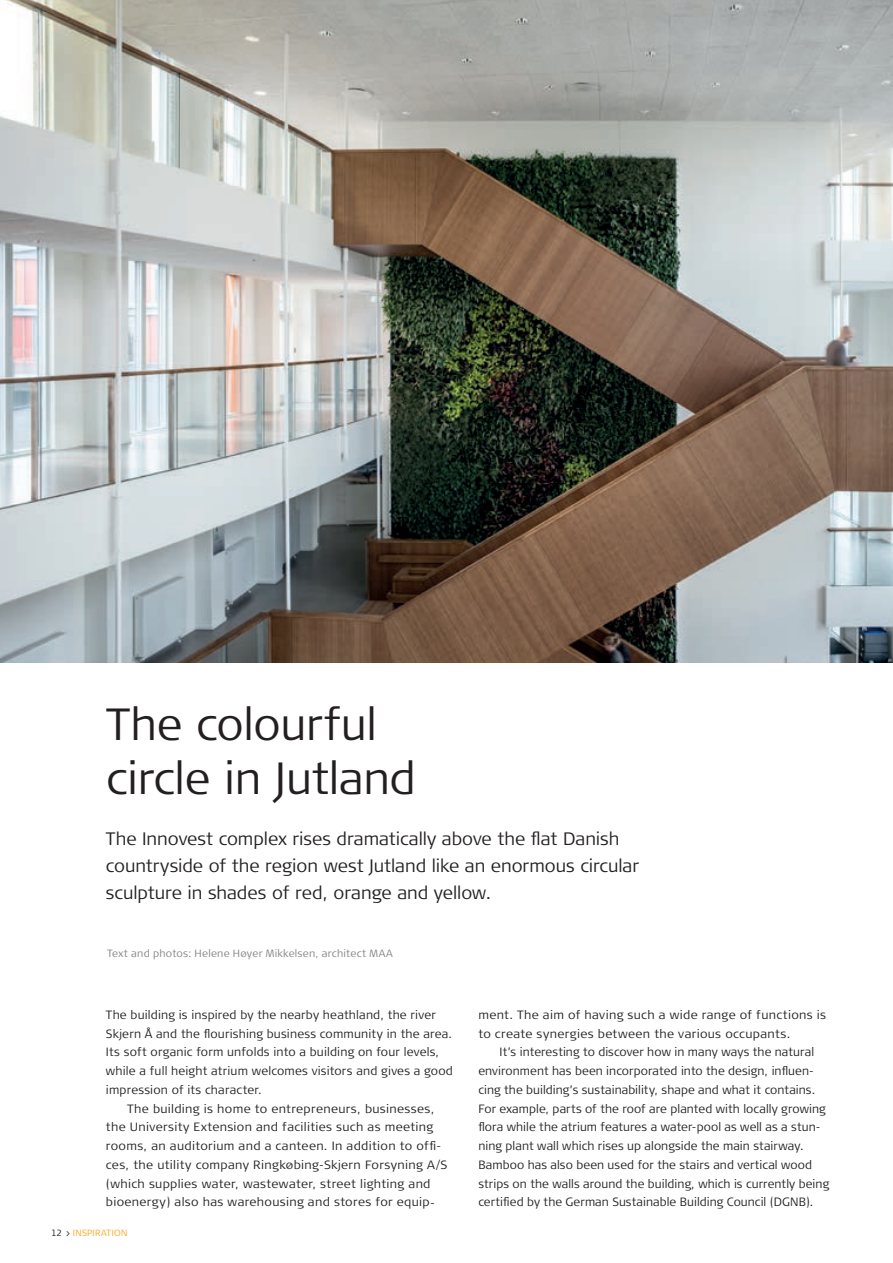
<style>
.page{position:relative;width:893px;height:1263px;background:#fff}
.page>*{position:absolute;margin:0;border:0;box-sizing:border-box;transform-origin:0 0}
.t1{font:300 45px/53.7px "Signa Column";letter-spacing:-.01em;color:#231f20}
.t2{font:300 18px/27px "Signa Column";letter-spacing:-.005em;color:#231f20}
.t3{font:300 12px/18.8px "Signa Column";letter-spacing:.015em;color:#231f20}
.t4{font:300 10.5px "Signa Column";letter-spacing:.02em;color:#808285}
.t5{font:300 9px "Signa Column";letter-spacing:.03em;color:#f9a51b}
.s1{color:#231f20}
</style>
<div class="page">
<img style="left:0;top:0;width:893px;height:663px">
<h1 class="t1" style="left:106px;top:698px;width:311px">The colourful circle in Jutland</h1>
<h2 class="t2" style="left:106px;top:826px;width:535px">The Innovest complex rises dramatically above the flat Danish countryside of the region west Jutland like an enormous circular sculpture in shades of red, orange and yellow.</h2>
<p class="t4" style="left:107px;top:947px;width:287px">Text and photos: Helene Høyer Mikkelsen, architect MAA</p>
<p class="t3" style="left:106px;top:1005px;width:331px">The building is inspired by the nearby heathland, the river</p>
<p class="t3" style="left:106px;top:1024px;width:348px">Skjern Å and the flourishing business community in the area.</p>
<p class="t3" style="left:106px;top:1043px;width:335px">Its soft organic form unfolds into a building on four levels,</p>
<p class="t3" style="left:106px;top:1062px;width:348px">while a full height atrium welcomes visitors and gives a good</p>
<p class="t3" style="left:106px;top:1080px;width:157px">impression of its character.</p>
<p class="t3" style="left:127px;top:1099px;width:309px">The building is home to entrepreneurs, businesses,</p>
<p class="t3" style="left:106px;top:1118px;width:329px">the University Extension and facilities such as meeting</p>
<p class="t3" style="left:106px;top:1137px;width:337px">rooms, an auditorium and a canteen. In addition to offi-</p>
<p class="t3" style="left:106px;top:1155px;width:343px">ces, the utility company Ringkøbing-Skjern Forsyning A/S</p>
<p class="t3" style="left:106px;top:1174px;width:326px">(which supplies water, wastewater, street lighting and</p>
<p class="t3" style="left:106px;top:1193px;width:331px">bioenergy) also has warehousing and stores for equip-</p>
<p class="t5" style="left:51px;top:1228px;width:78px"><span class="s1">12 &gt;</span> INSPIRATION</p>
<p class="t3" style="left:478px;top:1005px;width:349px">ment. The aim of having such a wide range of functions is to create synergies between the various occupants.</p>
<p class="t3" style="left:478px;top:1043px;width:352px;text-indent:21px">It’s interesting to discover how in many ways the natural environment has been incorporated into the design, influen&shy;cing the building’s sustainability, shape and what it contains.<br>For example, parts of the roof are planted with locally growing flora while the atrium features a water-pool as well as a stun&shy;ning plant wall which rises up alongside the main stairway.<br>Bamboo has also been used for the stairs and vertical wood strips on the walls around the building, which is currently being certified by the German Sustainable Building Council (DGNB).</p>
</div>
